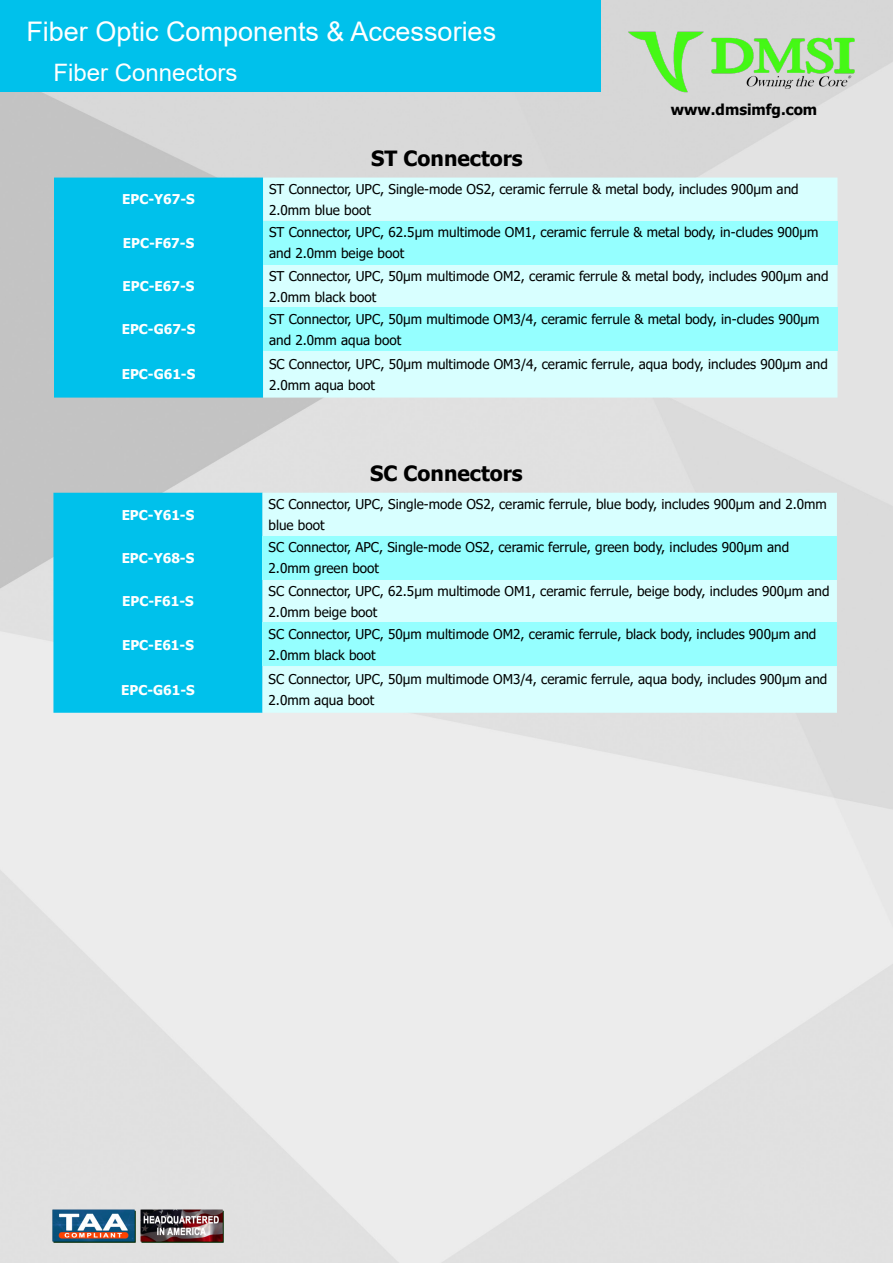
<style>
.page{position:relative;width:893px;height:1263px;background:#fff}
.page>*{position:absolute;margin:0;border:0;box-sizing:border-box;transform-origin:0 0}
.t1{font:27px "Arial";color:#fff}
.t2{font:24px "Arial";color:#fff}
.t3{font:700 21px "Tahoma";color:#000}
.t4{font:700 15px "Tahoma";color:#000}
.t5{font:13.5px/21px "Tahoma";color:#000}
.t6{font:700 13.5px "Tahoma";color:#fff}
</style>
<div class="page">
<img style="left:0;top:0;width:893px;height:1263px">
<img style="left:625px;top:30px;width:233px;height:63px">
<div style="left:0;top:0;width:601px;height:92px;background:#00c1eb"></div>
<img style="left:52px;top:1209px;width:83px;height:34px">
<img style="left:140px;top:1209px;width:83px;height:34px">
<div style="left:54px;top:178px;width:209px;height:220px;background:#00c1eb"></div>
<div style="left:263px;top:178px;width:574px;height:220px;background:#d8ffff"></div>
<div style="left:263px;top:221px;width:574px;height:43px;background:#95ffff"></div>
<div style="left:263px;top:308px;width:574px;height:43px;background:#95ffff"></div>
<div style="left:53px;top:493px;width:210px;height:220px;background:#00c1eb"></div>
<div style="left:263px;top:493px;width:574px;height:220px;background:#d8ffff"></div>
<div style="left:263px;top:536px;width:574px;height:43px;background:#95ffff"></div>
<div style="left:263px;top:623px;width:574px;height:43px;background:#95ffff"></div>
<h1 class="t1" style="left:26px;top:13px;width:471px">Fiber Optic Components &amp; Accessories</h1>
<h2 class="t2" style="left:53px;top:56px;width:186px">Fiber Connectors</h2>
<p class="t3" style="left:371px;top:144px;width:153px">ST Connectors</p>
<p class="t4" style="left:671px;top:99px;width:148px">www.dmsimfg.com</p>
<p class="t6" style="left:122px;top:190px;width:74px">EPC-Y67-S</p>
<p class="t5" style="left:269px;top:179px;width:531px">ST Connector, UPC, Single-mode OS2, ceramic ferrule &amp; metal body, includes 900µm and<br>2.0mm blue boot</p>
<p class="t6" style="left:123px;top:233px;width:73px">EPC-F67-S</p>
<p class="t5" style="left:269px;top:223px;width:551px">ST Connector, UPC, 62.5µm multimode OM1, ceramic ferrule &amp; metal body, in-cludes 900µm and 2.0mm beige boot</p>
<p class="t6" style="left:123px;top:277px;width:73px">EPC-E67-S</p>
<p class="t5" style="left:269px;top:266px;width:561px">ST Connector, UPC, 50µm multimode OM2, ceramic ferrule &amp; metal body, includes 900µm and<br>2.0mm black boot</p>
<p class="t6" style="left:122px;top:320px;width:75px">EPC-G67-S</p>
<p class="t5" style="left:269px;top:309px;width:552px">ST Connector, UPC, 50µm multimode OM3/4, ceramic ferrule &amp; metal body, in-cludes 900µm and 2.0mm aqua boot</p>
<p class="t6" style="left:122px;top:365px;width:75px">EPC-G61-S</p>
<p class="t5" style="left:269px;top:354px;width:560px">SC Connector, UPC, 50µm multimode OM3/4, ceramic ferrule, aqua body, includes 900µm and<br>2.0mm aqua boot</p>
<p class="t3" style="left:370px;top:459px;width:154px">SC Connectors</p>
<p class="t6" style="left:122px;top:505px;width:74px">EPC-Y61-S</p>
<p class="t5" style="left:269px;top:494px;width:560px">SC Connector, UPC, Single-mode OS2, ceramic ferrule, blue body, includes 900µm and 2.0mm blue boot</p>
<p class="t6" style="left:122px;top:548px;width:74px">EPC-Y68-S</p>
<p class="t5" style="left:269px;top:538px;width:522px">SC Connector, APC, Single-mode OS2, ceramic ferrule, green body, includes 900µm and<br>2.0mm green boot</p>
<p class="t6" style="left:122px;top:592px;width:73px">EPC-F61-S</p>
<p class="t5" style="left:269px;top:581px;width:562px">SC Connector, UPC, 62.5µm multimode OM1, ceramic ferrule, beige body, includes 900µm and<br>2.0mm beige boot</p>
<p class="t6" style="left:122px;top:635px;width:73px">EPC-E61-S</p>
<p class="t5" style="left:269px;top:624px;width:549px">SC Connector, UPC, 50µm multimode OM2, ceramic ferrule, black body, includes 900µm and<br>2.0mm black boot</p>
<p class="t6" style="left:121px;top:680px;width:75px">EPC-G61-S</p>
<p class="t5" style="left:269px;top:669px;width:560px">SC Connector, UPC, 50µm multimode OM3/4, ceramic ferrule, aqua body, includes 900µm and<br>2.0mm aqua boot</p>
</div>
